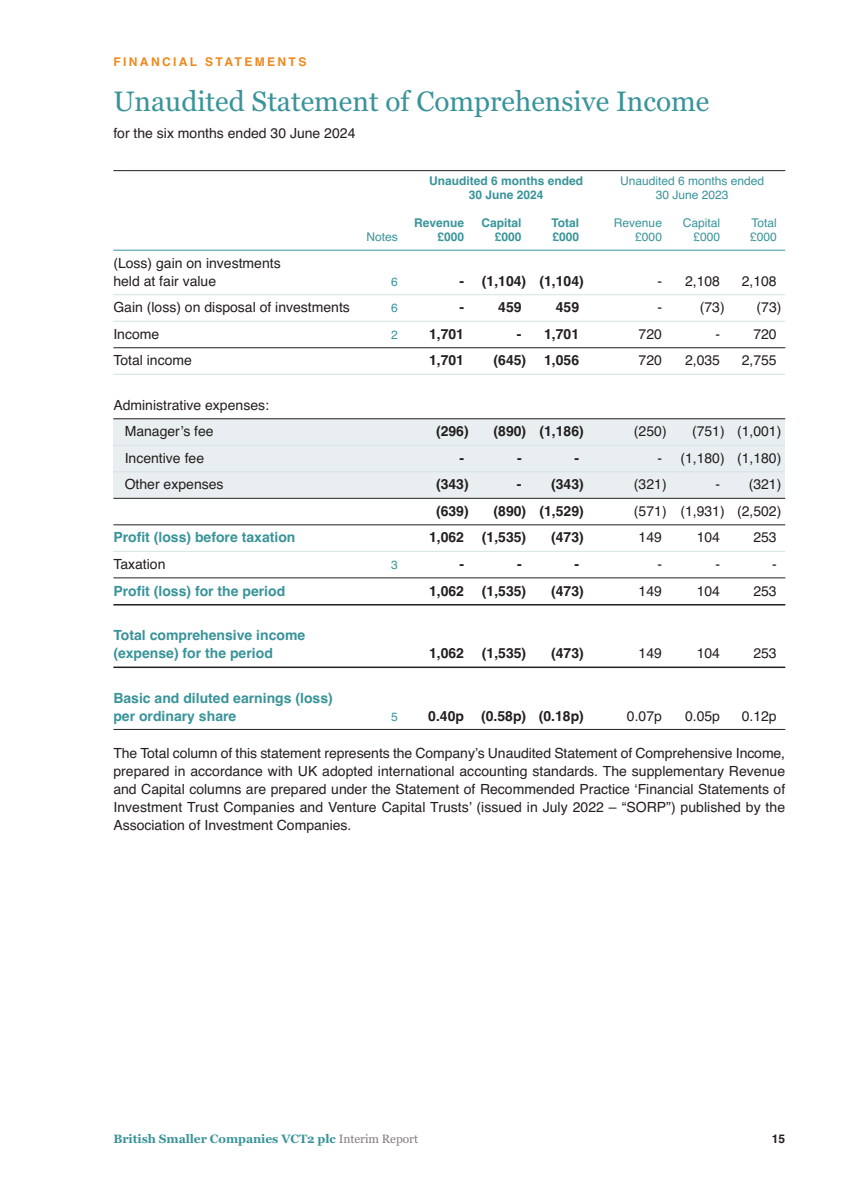
<style>
.page{position:relative;width:842px;height:1191px;background:#fff}
.page>*{position:absolute;margin:0;border:0;box-sizing:border-box;transform-origin:0 0}
.t1{font:28px "Georgia";color:#39949a}
.t2{font:14px/18px "Helvetica";color:#231f20}
.t3{font:700 14px "Helvetica";color:#231f20}
.t4{font:700 14px/18px "Helvetica";color:#39949a}
.t5{font:12px "Helvetica";color:#39949a}
.t6{font:700 12px "Helvetica";color:#39949a}
.t7{font:700 12px "Georgia";letter-spacing:-.005em;color:#39949a}
.t8{font:700 12px "Helvetica";letter-spacing:.2em;color:#ef881d}
.t9{font:700 12px "Helvetica";color:#231f20}
.s1{font-weight:400;color:#827f7d}
</style>
<div class="page">
<div style="left:113px;top:418px;width:672px;height:80px;background:#e9eff0"></div>
<hr style="left:113px;top:170px;width:672px;height:1px;background:#231f20">
<hr style="left:113px;top:250px;width:672px;height:1px;background:#39949a">
<hr style="left:113px;top:294px;width:672px;height:1px;background:#d4e2e5">
<hr style="left:113px;top:321px;width:672px;height:1px;background:#d4e2e5">
<hr style="left:113px;top:347px;width:672px;height:1px;background:#231f20">
<hr style="left:113px;top:374px;width:672px;height:1px;background:#d4e2e5">
<hr style="left:113px;top:418px;width:672px;height:1px;background:#231f20">
<hr style="left:113px;top:445px;width:672px;height:1px;background:#d4e2e5">
<hr style="left:113px;top:471px;width:672px;height:1px;background:#d4e2e5">
<hr style="left:113px;top:498px;width:672px;height:1px;background:#231f20">
<hr style="left:113px;top:524px;width:672px;height:1px;background:#231f20">
<hr style="left:113px;top:551px;width:672px;height:1px;background:#d4e2e5">
<hr style="left:113px;top:577px;width:672px;height:1px;background:#231f20">
<hr style="left:113px;top:604px;width:672px;height:1px;background:#231f20">
<hr style="left:113px;top:666px;width:672px;height:2px;background:#231f20">
<hr style="left:113px;top:729px;width:672px;height:1px;background:#231f20">
<p class="t8" style="left:113px;top:57px;width:194px">FINANCIAL STATEMENTS</p>
<h1 class="t1" style="left:113px;top:90px;width:598px">Unaudited Statement of Comprehensive Income</h1>
<p class="t2" style="left:113px;top:125px;width:244px">for the six months ended 30 June 2024</p>
<p class="t6" style="left:429px;top:177px;width:156px">Unaudited 6 months ended</p>
<p class="t5" style="left:620px;top:177px;width:146px">Unaudited 6 months ended</p>
<p class="t6" style="left:469px;top:191px;width:76px">30 June 2024</p>
<p class="t5" style="left:656px;top:191px;width:74px">30 June 2023</p>
<p class="t6" style="left:414px;top:219px;width:52px">Revenue</p>
<p class="t6" style="left:482px;top:219px;width:42px">Capital</p>
<p class="t6" style="left:551px;top:219px;width:29px">Total</p>
<p class="t5" style="left:614px;top:219px;width:50px">Revenue</p>
<p class="t5" style="left:683px;top:219px;width:39px">Capital</p>
<p class="t5" style="left:751px;top:219px;width:27px">Total</p>
<p class="t5" style="left:366px;top:233px;width:33px">Notes</p>
<p class="t6" style="left:437px;top:233px;width:28px">£000</p>
<p class="t6" style="left:495px;top:233px;width:28px">£000</p>
<p class="t6" style="left:552px;top:233px;width:28px">£000</p>
<p class="t5" style="left:635px;top:233px;width:28px">£000</p>
<p class="t5" style="left:693px;top:233px;width:28px">£000</p>
<p class="t5" style="left:750px;top:233px;width:28px">£000</p>
<p class="t2" style="left:113px;top:255px;width:169px">(Loss) gain on investments held at fair value</p>
<p class="t5" style="left:391px;top:277px;width:8px">6</p>
<p class="t3" style="left:459px;top:276px;width:126px">- (1,104) (1,104)</p>
<p class="t2" style="left:657px;top:273px;width:64px">- 2,108</p>
<p class="t2" style="left:742px;top:273px;width:37px">2,108</p>
<p class="t2" style="left:113px;top:300px;width:238px">Gain (loss) on disposal of investments</p>
<p class="t5" style="left:391px;top:304px;width:8px">6</p>
<p class="t3" style="left:459px;top:302px;width:6px">-</p>
<p class="t3" style="left:498px;top:302px;width:25px">459</p>
<p class="t3" style="left:556px;top:302px;width:25px">459</p>
<p class="t2" style="left:657px;top:300px;width:6px">-</p>
<p class="t2" style="left:700px;top:300px;width:83px">(73) (73)</p>
<p class="t2" style="left:113px;top:326px;width:47px">Income</p>
<p class="t5" style="left:391px;top:330px;width:8px">2</p>
<p class="t3" style="left:429px;top:329px;width:37px">1,701</p>
<p class="t3" style="left:517px;top:329px;width:64px">- 1,701</p>
<p class="t2" style="left:639px;top:326px;width:25px">720</p>
<p class="t2" style="left:715px;top:326px;width:63px">- 720</p>
<p class="t2" style="left:113px;top:353px;width:80px">Total income</p>
<p class="t3" style="left:429px;top:355px;width:37px">1,701</p>
<p class="t3" style="left:494px;top:355px;width:34px">(645)</p>
<p class="t3" style="left:544px;top:355px;width:37px">1,056</p>
<p class="t2" style="left:639px;top:353px;width:25px">720</p>
<p class="t2" style="left:685px;top:353px;width:37px">2,035</p>
<p class="t2" style="left:742px;top:353px;width:37px">2,755</p>
<p class="t2" style="left:125px;top:393px;width:146px;line-height:26.6px;text-indent:-11px">Administrative expenses:<br>Manager’s fee</p>
<p class="t3" style="left:436px;top:426px;width:34px">(296)</p>
<p class="t3" style="left:494px;top:426px;width:92px">(890) (1,186)</p>
<p class="t2" style="left:634px;top:424px;width:34px">(250)</p>
<p class="t2" style="left:692px;top:424px;width:91px">(751) (1,001)</p>
<p class="t2" style="left:125px;top:450px;width:81px">Incentive fee</p>
<p class="t3" style="left:459px;top:453px;width:6px">-</p>
<p class="t3" style="left:517px;top:453px;width:6px">-</p>
<p class="t3" style="left:574px;top:453px;width:6px">-</p>
<p class="t2" style="left:657px;top:450px;width:126px">- (1,180) (1,180)</p>
<p class="t2" style="left:125px;top:477px;width:100px">Other expenses</p>
<p class="t3" style="left:436px;top:479px;width:34px">(343)</p>
<p class="t3" style="left:517px;top:479px;width:68px">- (343)</p>
<p class="t2" style="left:634px;top:477px;width:34px">(321)</p>
<p class="t2" style="left:715px;top:477px;width:68px">- (321)</p>
<p class="t3" style="left:436px;top:506px;width:34px">(639)</p>
<p class="t3" style="left:494px;top:506px;width:92px">(890) (1,529)</p>
<p class="t2" style="left:634px;top:503px;width:149px">(571) (1,931) (2,502)</p>
<p class="t4" style="left:113px;top:530px;width:184px">Profit (loss) before taxation</p>
<p class="t3" style="left:429px;top:532px;width:37px">1,062</p>
<p class="t3" style="left:482px;top:532px;width:46px">(1,535)</p>
<p class="t3" style="left:551px;top:532px;width:34px">(473)</p>
<p class="t2" style="left:639px;top:530px;width:25px">149</p>
<p class="t2" style="left:697px;top:530px;width:25px">104</p>
<p class="t2" style="left:753px;top:530px;width:25px">253</p>
<p class="t2" style="left:113px;top:556px;width:54px">Taxation</p>
<p class="t5" style="left:391px;top:560px;width:8px">3</p>
<p class="t3" style="left:459px;top:559px;width:6px">-</p>
<p class="t3" style="left:517px;top:559px;width:6px">-</p>
<p class="t3" style="left:574px;top:559px;width:6px">-</p>
<p class="t2" style="left:657px;top:556px;width:6px">-</p>
<p class="t2" style="left:715px;top:556px;width:6px">-</p>
<p class="t2" style="left:772px;top:556px;width:6px">-</p>
<p class="t4" style="left:113px;top:583px;width:173px">Profit (loss) for the period</p>
<p class="t3" style="left:429px;top:585px;width:37px">1,062</p>
<p class="t3" style="left:482px;top:585px;width:46px">(1,535)</p>
<p class="t3" style="left:551px;top:585px;width:34px">(473)</p>
<p class="t2" style="left:639px;top:583px;width:25px">149</p>
<p class="t2" style="left:697px;top:583px;width:25px">104</p>
<p class="t2" style="left:753px;top:583px;width:25px">253</p>
<p class="t4" style="left:113px;top:627px;width:193px">Total comprehensive income (expense) for the period</p>
<p class="t3" style="left:429px;top:648px;width:37px">1,062</p>
<p class="t3" style="left:482px;top:648px;width:46px">(1,535)</p>
<p class="t3" style="left:551px;top:648px;width:34px">(473)</p>
<p class="t2" style="left:639px;top:645px;width:25px">149</p>
<p class="t2" style="left:697px;top:645px;width:25px">104</p>
<p class="t2" style="left:753px;top:645px;width:25px">253</p>
<p class="t4" style="left:113px;top:690px;width:221px">Basic and diluted earnings (loss) per ordinary share</p>
<p class="t5" style="left:391px;top:712px;width:8px">5</p>
<p class="t3" style="left:428px;top:710px;width:157px">0.40p (0.58p) (0.18p)</p>
<p class="t2" style="left:627px;top:708px;width:37px">0.07p</p>
<p class="t2" style="left:685px;top:708px;width:37px">0.05p</p>
<p class="t2" style="left:742px;top:708px;width:37px">0.12p</p>
<p class="t2" style="left:113px;top:746px;width:673px;text-align:justify">The Total column of this statement represents the Company’s Unaudited Statement of Comprehensive Income, prepared in accordance with UK adopted international accounting standards. The supplementary Revenue and Capital columns are prepared under the Statement of Recommended Practice ‘Financial Statements of Investment Trust Companies and Venture Capital Trusts’ (issued in July 2022 – “SORP”) published by the Association of Investment Companies.</p>
<p class="t7" style="left:113px;top:1132px;width:306px">British Smaller Companies VCT2 plc <span class="s1">Interim Report</span></p>
<p class="t9" style="left:772px;top:1134px;width:15px">15</p>
</div>
